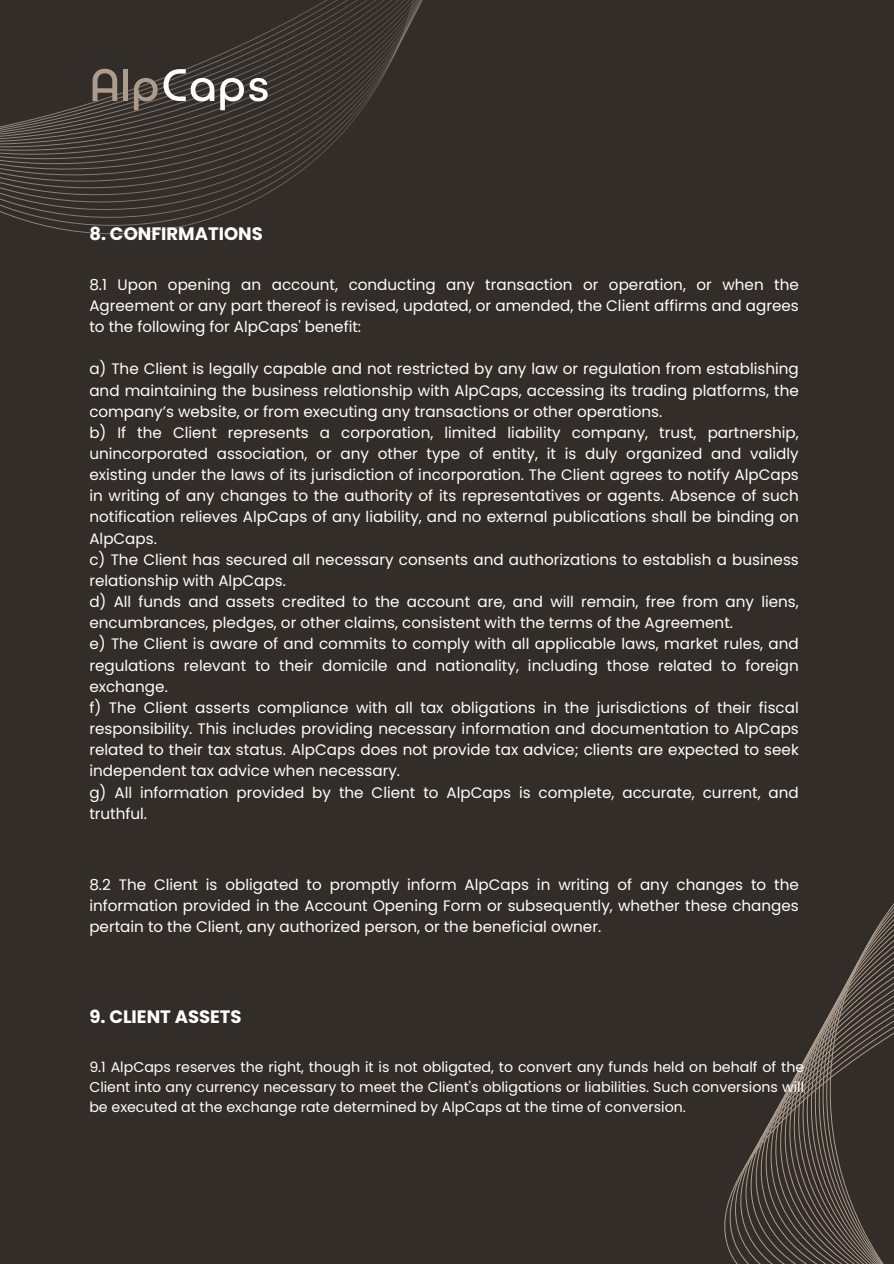
<style>
.page{position:relative;width:894px;height:1264px;background:#fff}
.page>*{position:absolute;margin:0;border:0;box-sizing:border-box;transform-origin:0 0}
.t1{font:700 18px "Poppins";color:#fff}
.t2{font:15.15px/21.1px "Poppins";color:#fff;text-align:justify}
.t3{font:14.25px/19.8px "Poppins";color:#fff;text-align:justify}
</style>
<div class="page">
<div style="left:0;top:0;width:893px;height:1263px;background:#322d29"></div>
<svg style="left:0;top:0;width:423px;height:167px"></svg>
<svg style="left:220px;top:78px;width:47px;height:32px"></svg>
<svg style="left:134px;top:69px;width:80px;height:41px"></svg>
<div style="left:123px;top:69px;width:5px;height:32px;background:#ac9c8d"></div>
<svg style="left:92px;top:69px;width:25px;height:32px"></svg>
<svg style="left:724px;top:905px;width:169px;height:358px"></svg>
<p class="t1" style="left:89px;top:221px;width:175px">8. CONFIRMATIONS</p>
<p class="t2" style="left:89px;top:274px;width:710px">8.1 Upon opening an account, conducting any transaction or operation, or when the Agreement or any part thereof is revised, updated, or amended, the Client affirms and agrees to the following for AlpCaps' benefit:</p>
<p class="t2" style="left:89px;top:358px;width:710px">a) The Client is legally capable and not restricted by any law or regulation from establishing and maintaining the business relationship with AlpCaps, accessing its trading platforms, the company’s website, or from executing any transactions or other operations.</p>
<h1 class="t2" style="left:89px;top:422px;width:710px">b) If the Client represents a corporation, limited liability company, trust, partnership, unincorporated association, or any other type of entity, it is duly organized and validly existing under the laws of its jurisdiction of incorporation. The Client agrees to notify AlpCaps in writing of any changes to the authority of its representatives or agents. Absence of such notification relieves AlpCaps of any liability, and no external publications shall be binding on AlpCaps.</h1>
<p class="t2" style="left:89px;top:549px;width:710px">c) The Client has secured all necessary consents and authorizations to establish a business relationship with AlpCaps.</p>
<p class="t2" style="left:89px;top:591px;width:710px">d) All funds and assets credited to the account are, and will remain, free from any liens, encumbrances, pledges, or other claims, consistent with the terms of the Agreement.</p>
<p class="t2" style="left:89px;top:633px;width:710px">e) The Client is aware of and commits to comply with all applicable laws, market rules, and regulations relevant to their domicile and nationality, including those related to foreign exchange.</p>
<p class="t2" style="left:89px;top:697px;width:710px">f) The Client asserts compliance with all tax obligations in the jurisdictions of their fiscal responsibility. This includes providing necessary information and documentation to AlpCaps related to their tax status. AlpCaps does not provide tax advice; clients are expected to seek independent tax advice when necessary.</p>
<p class="t2" style="left:89px;top:781px;width:710px">g) All information provided by the Client to AlpCaps is complete, accurate, current, and truthful.</p>
<p class="t2" style="left:89px;top:873px;width:710px">8.2 The Client is obligated to promptly inform AlpCaps in writing of any changes to the information provided in the Account Opening Form or subsequently, whether these changes pertain to the Client, any authorized person, or the beneficial owner.</p>
<p class="t1" style="left:89px;top:1003px;width:154px">9. CLIENT ASSETS</p>
<p class="t3" style="left:89px;top:1057px;width:716px">9.1 AlpCaps reserves the right, though it is not obligated, to convert any funds held on behalf of the Client into any currency necessary to meet the Client's obligations or liabilities. Such conversions will be executed at the exchange rate determined by AlpCaps at the time of conversion.</p>
</div>
